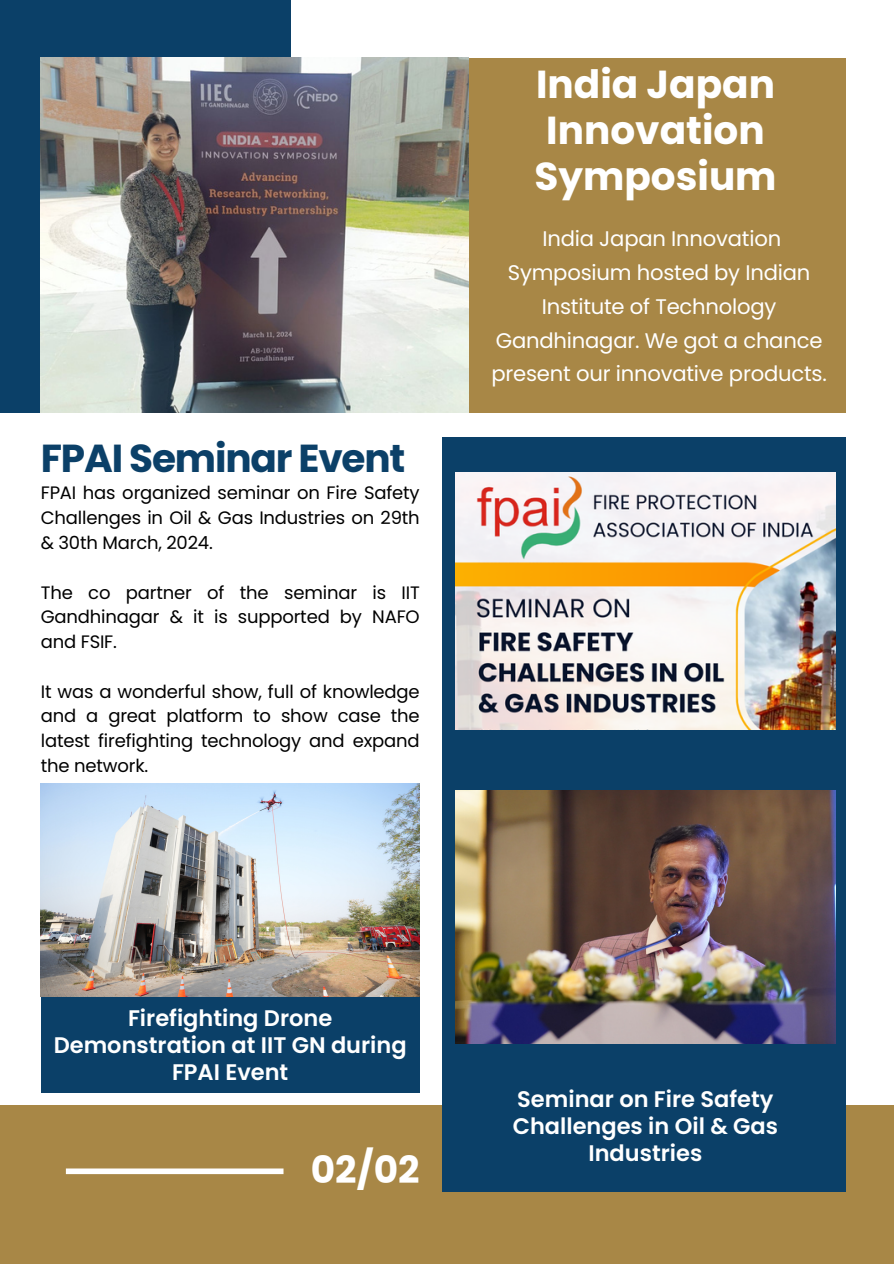
<style>
.page{position:relative;width:894px;height:1264px;background:#fff}
.page>*{position:absolute;margin:0;border:0;box-sizing:border-box;transform-origin:0 0}
.t1{font:700 39px/46.2px "Poppins";color:#fff;text-align:center}
.t2{font:700 39px "Poppins";letter-spacing:-.03em;color:#0b4068}
.t3{font:700 37.5px "Poppins";color:#fff}
.t4{font:600 22.5px/27px "Poppins";color:#fff;text-align:center}
.t5{font:21.15px/33.8px "Poppins";letter-spacing:-.01em;color:#fff;text-align:center}
.t6{font:18px/24.8px "Poppins";letter-spacing:-.01em;color:#000;text-align:justify}
</style>
<div class="page">
<div style="left:468px;top:58px;width:377px;height:354px;background:#a88746"></div>
<div style="left:0;top:0;width:290px;height:413px;background:#0b4068"></div>
<div style="left:0;top:1104px;width:893px;height:159px;background:#a88746"></div>
<div style="left:442px;top:437px;width:403px;height:754px;background:#0b4068"></div>
<img style="left:455px;top:472px;width:380px;height:257px">
<div style="left:66px;top:1168px;width:217px;height:6px;background:#fff"></div>
<img style="left:41px;top:57px;width:427px;height:355px">
<img style="left:455px;top:790px;width:380px;height:253px">
<img style="left:41px;top:784px;width:378px;height:212px">
<div style="left:41px;top:997px;width:378px;height:95px;background:#0b4068"></div>
<h1 class="t2" style="left:41px;top:431px;width:366px">FPAI Seminar Event</h1>
<p class="t6" style="left:41px;top:481px;width:380px">FPAI has organized seminar on Fire Safety Challenges in Oil &amp; Gas Industries on 29th &amp; 30th March, 2024.</p>
<p class="t6" style="left:41px;top:580px;width:380px">The co partner of the seminar is IIT Gandhinagar &amp; it is supported by NAFO and FSIF.</p>
<p class="t6" style="left:41px;top:679px;width:380px">It was a wonderful show, full of knowledge and a great platform to show case the latest firefighting technology and expand the network.</p>
<h1 class="t1" style="left:534px;top:61px;width:244px">India Japan<br>Innovation<br>Symposium</h1>
<p class="t5" style="left:491px;top:222px;width:337px">India Japan Innovation<br>Symposium hosted by Indian<br>Institute of Technology<br>Gandhinagar. We got a chance present our innovative products.</p>
<p class="t4" style="left:54px;top:1004px;width:354px">Firefighting Drone<br>Demonstration at IIT GN during<br>FPAI Event</p>
<h2 class="t3" style="left:311px;top:1143px;width:110px">02/02</h2>
<p class="t4" style="left:512px;top:1085px;width:267px">Seminar on Fire Safety<br>Challenges in Oil &amp; Gas<br>Industries</p>
</div>
